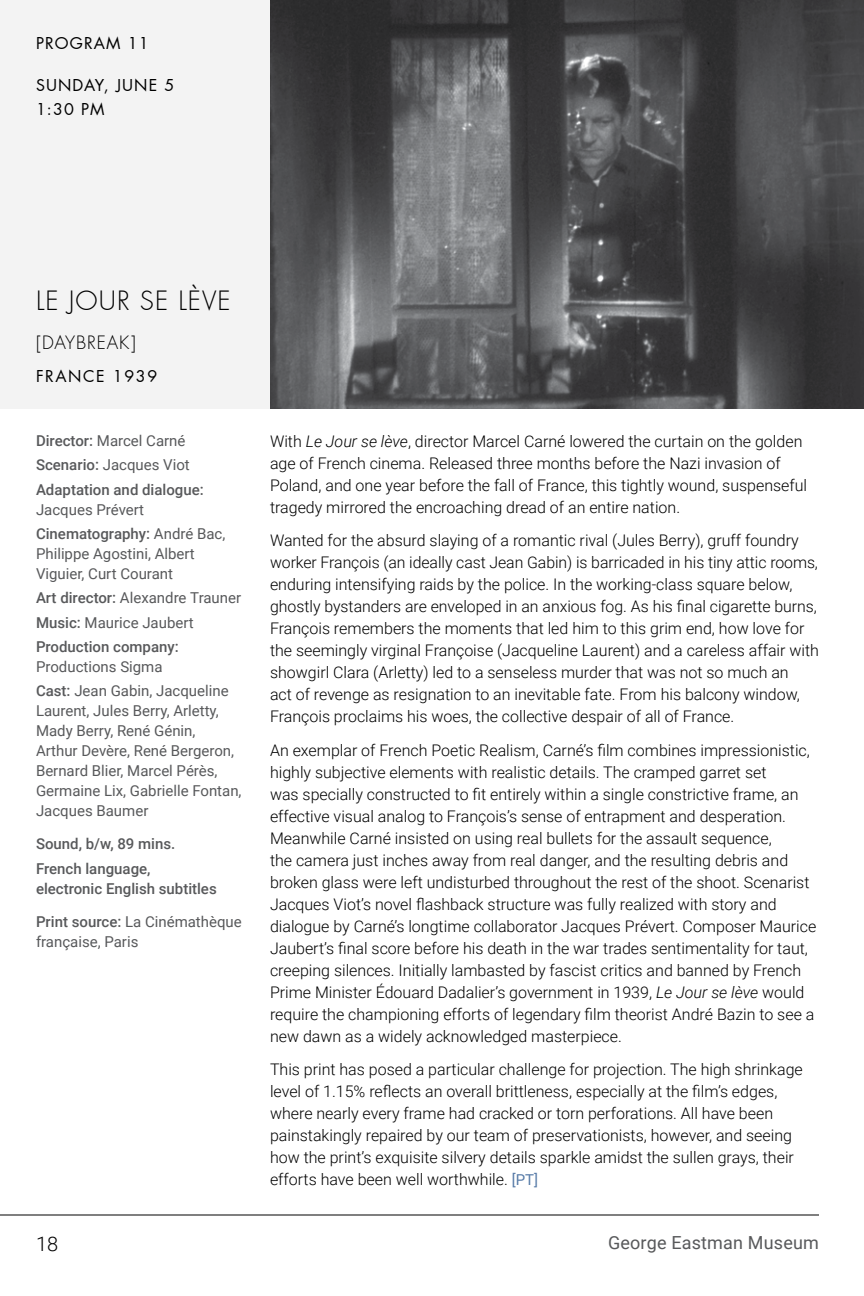
<style>
.page{position:relative;width:864px;height:1296px;background:#fff}
.page>*{position:absolute;margin:0;border:0;box-sizing:border-box;transform-origin:0 0}
.t1{font:300 26px "Futura LT Pro";letter-spacing:.04em;color:#000}
.t2{font:300 20px "Roboto";color:#000}
.t3{font:18px "Roboto";letter-spacing:.01em;color:#58595b}
.t4{font:300 18px "Futura LT Pro";letter-spacing:.05em;color:#000}
.t5{font:300 16px/22px "Roboto";color:#000}
.t6{font:16px/24px "Futura LT Pro";letter-spacing:.07em;color:#000}
.t7{font:16px "Futura LT Pro";letter-spacing:.1em;color:#000}
.t8{font:15px/20px "Roboto";color:#58595b}
.t9{font:500 15px/24.4px "Roboto";color:#58595b}
.s1{font-weight:400}
.s2{font-weight:500}
.s3{font-style:italic}
.s4{font-weight:400;font-size:15px;color:#567aa7}
</style>
<div class="page">
<div style="left:0;top:0;width:862px;height:409px;background:#f3f3f3"></div>
<hr style="left:0;top:1215px;width:819px;height:1px;background:#000">
<img style="left:270px;top:0;width:594px;height:409px">
<p class="t6" style="left:36px;top:31px;width:114px">PROGRAM 11</p>
<p class="t6" style="left:36px;top:73px;width:140px">SUNDAY, JUNE 5<br>1:30 PM</p>
<h1 class="t1" style="left:36px;top:283px;width:196px">LE JOUR SE LÈVE</h1>
<p class="t4" style="left:36px;top:330px;width:101px">[DAYBREAK]</p>
<p class="t7" style="left:36px;top:365px;width:123px">FRANCE 1939</p>
<p class="t9" style="left:36px;top:428px;width:169px">Director: <span class="s1">Marcel Carné<br></span>Scenario: <span class="s1">Jacques Viot<br></span>Adaptation and dialogue:</p>
<p class="t8" style="left:36px;top:497px;width:191px;line-height:24.4px">Jacques Prévert<br><span class="s2">Cinematography:</span> André Bac,</p>
<p class="t8" style="left:36px;top:543px;width:160px">Philippe Agostini, Albert<br>Viguier, Curt Courant</p>
<p class="t9" style="left:36px;top:585px;width:207px">Art director: <span class="s1">Alexandre Trauner<br></span>Music: <span class="s1">Maurice Jaubert<br></span>Production company:</p>
<p class="t8" style="left:36px;top:654px;width:194px;line-height:24.4px">Productions Sigma<br><span class="s2">Cast:</span> Jean Gabin, Jacqueline</p>
<p class="t8" style="left:36px;top:700px;width:207px">Laurent, Jules Berry, Arletty,<br>Mady Berry, René Génin,<br>Arthur Devère, René Bergeron,<br>Bernard Blier, Marcel Pérès,<br>Germaine Lix, Gabrielle Fontan,<br>Jacques Baumer</p>
<p class="t9" style="left:36px;top:831px;width:141px">Sound, b/w, 89 mins.<br>French language,</p>
<p class="t9" style="left:36px;top:871px;width:207px;line-height:33px">electronic English subtitles<br>Print source: <span class="s1">La Cinémathèque</span></p>
<p class="t8" style="left:36px;top:931px;width:104px">française, Paris</p>
<p class="t5" style="left:270px;top:430px;width:539px">With <span class="s3">Le Jour se lève</span>, director Marcel Carné lowered the curtain on the golden age of French cinema. Released three months before the Nazi invasion of Poland, and one year before the fall of France, this tightly wound, suspenseful tragedy mirrored the encroaching dread of an entire nation.</p>
<p class="t5" style="left:270px;top:529px;width:551px">Wanted for the absurd slaying of a romantic rival (Jules Berry), gruff foundry worker François (an ideally cast Jean Gabin) is barricaded in his tiny attic rooms, enduring intensifying raids by the police. In the working-class square below, ghostly bystanders are enveloped in an anxious fog. As his final cigarette burns, François remembers the moments that led him to this grim end, how love for the seemingly virginal Françoise (Jacqueline Laurent) and a careless affair with showgirl Clara (Arletty) led to a senseless murder that was not so much an<br>act of revenge as resignation to an inevitable fate. From his balcony window, François proclaims his woes, the collective despair of all of France.</p>
<p class="t5" style="left:270px;top:739px;width:548px">An exemplar of French Poetic Realism, Carné’s film combines impressionistic, highly subjective elements with realistic details. The cramped garret set<br>was specially constructed to fit entirely within a single constrictive frame, an effective visual analog to François’s sense of entrapment and desperation.<br>Meanwhile Carné insisted on using real bullets for the assault sequence,<br>the camera just inches away from real danger, and the resulting debris and broken glass were left undisturbed throughout the rest of the shoot. Scenarist Jacques Viot’s novel flashback structure was fully realized with story and dialogue by Carné’s longtime collaborator Jacques Prévert. Composer Maurice Jaubert’s final score before his death in the war trades sentimentality for taut, creeping silences. Initially lambasted by fascist critics and banned by French Prime Minister Édouard Dadalier’s government in 1939, <span class="s3">Le Jour se lève</span> would require the championing efforts of legendary film theorist André Bazin to see a new dawn as a widely acknowledged masterpiece.</p>
<p class="t5" style="left:270px;top:1058px;width:534px">This print has posed a particular challenge for projection. The high shrinkage level of 1.15% reflects an overall brittleness, especially at the film’s edges, where nearly every frame had cracked or torn perforations. All have been painstakingly repaired by our team of preservationists, however, and seeing how the print’s exquisite silvery details sparkle amidst the sullen grays, their efforts have been well worthwhile. <span class="s4">[PT]</span></p>
<p class="t2" style="left:36px;top:1230px;width:24px">18</p>
<p class="t3" style="left:608px;top:1230px;width:212px">George Eastman Museum</p>
</div>
